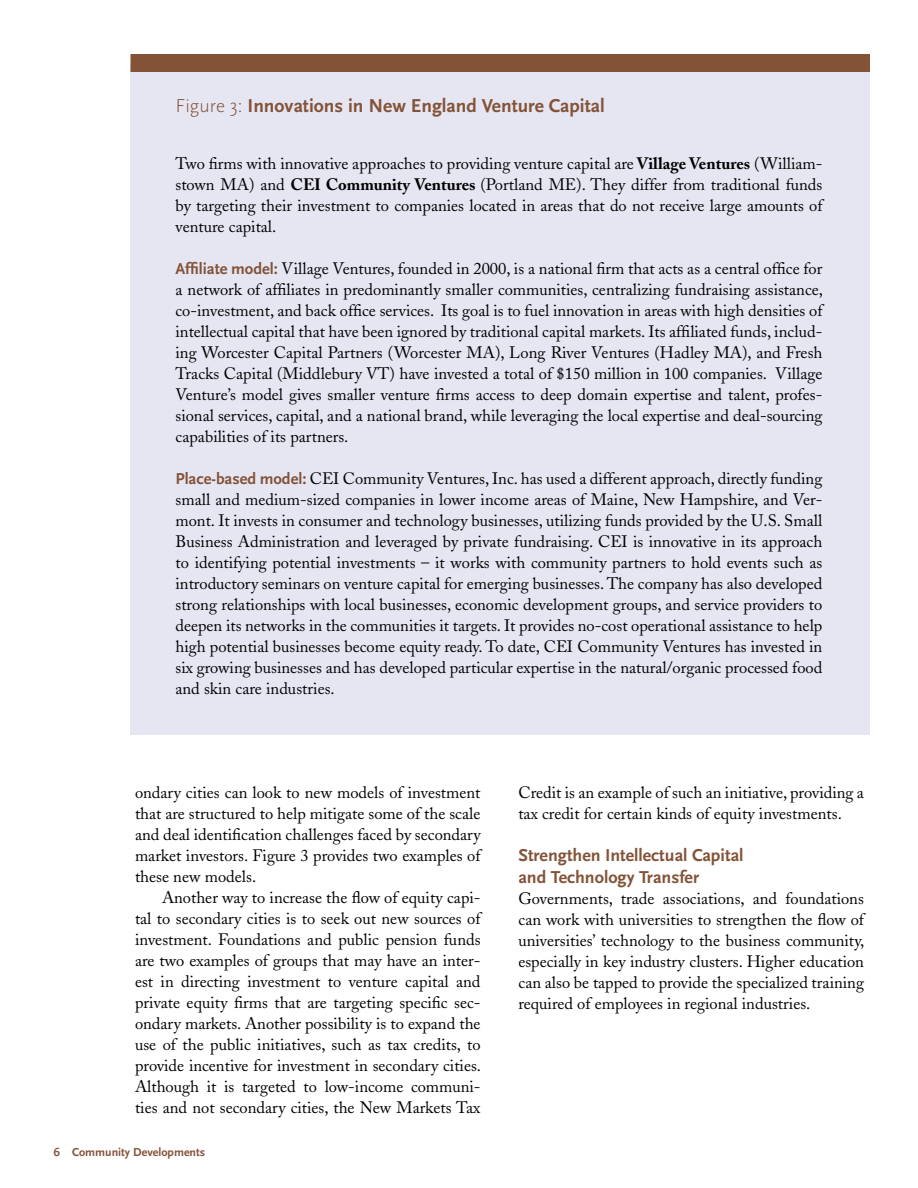
<style>
.page{position:relative;width:918px;height:1188px;background:#fff}
.page>*{position:absolute;margin:0;border:0;box-sizing:border-box;transform-origin:0 0}
.t1{font:700 19.5px "Scala Sans";color:#835338}
.t2{font:700 18px/21.6px "Scala Sans";color:#835338}
.t3{font:16.5px/21px "Adobe Caslon";color:#000;text-align:justify}
.t4{font:700 12px "Scala Sans";color:#835338}
.s1{font-weight:300}
.s2{font-weight:700}
.s3{font-family:"Scala Sans";font-weight:700;color:#835338}
</style>
<div class="page">
<div style="left:130px;top:64px;width:740px;height:671px;background:#e6e6f3"></div>
<div style="left:130px;top:54px;width:740px;height:18px;background:#835338"></div>
<p class="t1" style="left:176px;top:95px;width:431px"><span class="s1">Figure 3:</span> Innovations in New England Venture Capital</p>
<p class="t3" style="left:176px;top:153px;width:649px">Two firms with innovative approaches to providing venture capital are <span class="s2">Village Ventures</span> (William&shy;stown MA) and <span class="s2">CEI Community Ventures</span> (Portland ME). They differ from traditional funds by targeting their investment to companies located in areas that do not receive large amounts of venture capital.</p>
<p class="t3" style="left:176px;top:258px;width:649px"><span class="s3">Affiliate model:</span> Village Ventures, founded in 2000, is a national firm that acts as a central office for a network of affiliates in predominantly smaller communities, centralizing fundraising assistance, co-investment, and back office services. Its goal is to fuel innovation in areas with high densities of intellectual capital that have been ignored by traditional capital markets. Its affiliated funds, includ&shy;ing Worcester Capital Partners (Worcester MA), Long River Ventures (Hadley MA), and Fresh Tracks Capital (Middlebury VT) have invested a total of $150 million in 100 companies. Village Venture’s model gives smaller venture firms access to deep domain expertise and talent, profes&shy;sional services, capital, and a national brand, while leveraging the local expertise and deal-sourcing capabilities of its partners.</p>
<p class="t3" style="left:176px;top:468px;width:648px"><span class="s3">Place-based model:</span> CEI Community Ventures, Inc. has used a different approach, directly funding small and medium-sized companies in lower income areas of Maine, New Hampshire, and Ver&shy;mont. It invests in consumer and technology businesses, utilizing funds provided by the U.S. Small Business Administration and leveraged by private fundraising. CEI is innovative in its approach to identifying potential investments – it works with community partners to hold events such as introductory seminars on venture capital for emerging businesses. The company has also developed strong relationships with local businesses, economic development groups, and service providers to deepen its networks in the communities it targets. It provides no-cost operational assistance to help high potential businesses become equity ready. To date, CEI Community Ventures has invested in six growing businesses and has developed particular expertise in the natural/organic processed food and skin care industries.</p>
<p class="t3" style="left:135px;top:782px;width:347px">ondary cities can look to new models of investment that are structured to help mitigate some of the scale and deal identification challenges faced by secondary market investors. Figure 3 provides two examples of these new models.</p>
<p class="t3" style="left:135px;top:887px;width:348px;text-indent:27px">Another way to increase the flow of equity capi&shy;tal to secondary cities is to seek out new sources of investment. Foundations and public pension funds are two examples of groups that may have an inter&shy;est in directing investment to venture capital and private equity firms that are targeting specific sec&shy;ondary markets. Another possibility is to expand the use of the public initiatives, such as tax credits, to provide incentive for investment in secondary cities.<br>Although it is targeted to low-income communi&shy;ties and not secondary cities, the New Markets Tax</p>
<p class="t4" style="left:72px;top:1145px;width:135px">Community Developments</p>
<p class="t3" style="left:518px;top:782px;width:347px">Credit is an example of such an initiative, providing a tax credit for certain kinds of equity investments.</p>
<p class="t2" style="left:518px;top:845px;width:227px">Strengthen Intellectual Capital and Technology Transfer</p>
<p class="t3" style="left:518px;top:888px;width:348px">Governments, trade associations, and foundations can work with universities to strengthen the flow of universities’ technology to the business community, especially in key industry clusters. Higher education can also be tapped to provide the specialized training required of employees in regional industries.</p>
</div>
